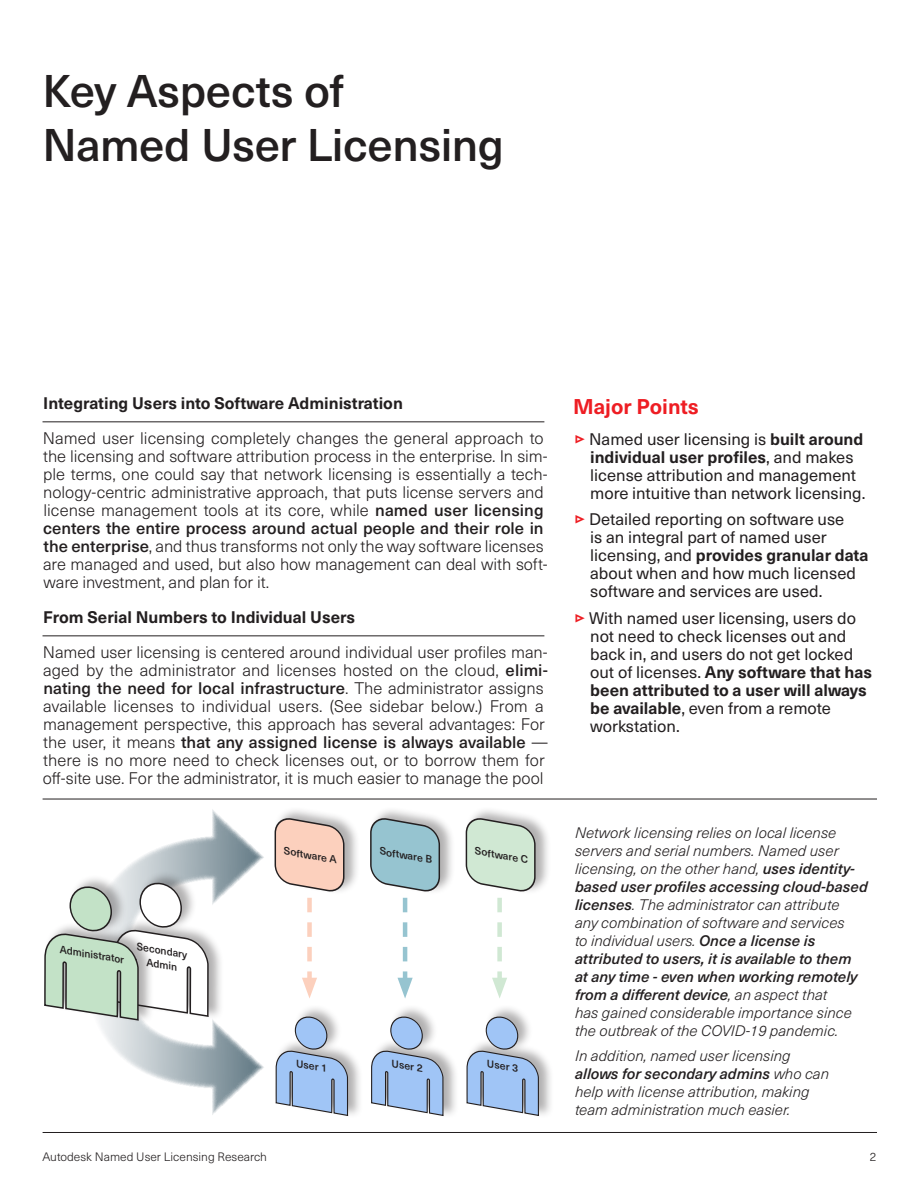
<style>
.page{position:relative;width:918px;height:1188px;background:#fff}
.page>*{position:absolute;margin:0;border:0;box-sizing:border-box;transform-origin:0 0}
.Title_Medium{font:500 45px/54px "Neue Haas Unica W1 G";letter-spacing:-.01em;color:#231f20}
.Major_Points_Title{font:700 21px "Neue Haas Unica W1 G";color:#ee1d23}
.Text_II_-_first{font:300 16.5px/18px "Neue Haas Unica W1 G";color:#231f20}
.t1{font:16.5px/18px "Neue Haas Unica W1 G";color:#231f20}
.Subtitle_rule{font:700 16.5px "Neue Haas Unica W1 G";color:#231f20}
.t2{font:italic 300 15px/18px "Neue Haas Unica W1 G";color:#231f20}
.t3{font:300 12px "Neue Haas Unica W1 G";color:#231f20}
.Table_Comment{font:italic 500 10.65px/13.6px "Neue Haas Unica W1 G";color:#231f20;text-align:center}
.Table_Comment-2{font:italic 500 10.35px "Neue Haas Unica W1 G";color:#231f20}
.s1{font-weight:500}
.s2{font-family:"Meta Black Caps Expert";color:#ee1d23}
.s3{font-weight:700}
</style>
<div class="page">
<hr style="left:43px;top:422px;width:501px;height:1px;background:#231f20">
<hr style="left:43px;top:636px;width:501px;height:1px;background:#231f20">
<svg style="left:44px;top:809px;width:220px;height:306px"></svg>
<div style="left:275px;top:1004px;width:89px;height:115px;background:#231f20;opacity:.35"></div>
<svg style="left:275px;top:1014px;width:74px;height:103px"></svg>
<div style="left:370px;top:1004px;width:89px;height:115px;background:#231f20;opacity:.35"></div>
<svg style="left:370px;top:1014px;width:74px;height:103px"></svg>
<div style="left:465px;top:1004px;width:90px;height:115px;background:#231f20;opacity:.35"></div>
<svg style="left:466px;top:1014px;width:74px;height:103px"></svg>
<div style="left:274px;top:806px;width:86px;height:89px;background:#231f20;opacity:.35"></div>
<div style="left:369px;top:806px;width:87px;height:89px;background:#231f20;opacity:.35"></div>
<div style="left:465px;top:806px;width:86px;height:89px;background:#231f20;opacity:.35"></div>
<svg style="left:274px;top:815px;width:71px;height:183px"></svg>
<svg style="left:369px;top:815px;width:72px;height:183px"></svg>
<svg style="left:465px;top:815px;width:71px;height:183px"></svg>
<hr style="left:43px;top:799px;width:834px;height:1px;background:#231f20">
<hr style="left:43px;top:1132px;width:834px;height:1px;background:#231f20">
<p class="Title_Medium" style="left:43px;top:61px;width:463px">Key Aspects of<br>Named User Licensing</p>
<p class="Subtitle_rule" style="left:43px;top:390px;width:361px">Integrating Users into Software Administration</p>
<p class="Text_II_-_first" style="left:43px;top:428px;width:506px">Named user licensing completely changes the general approach to the licensing and software attribution process in the enterprise. In sim&shy;ple terms, one could say that network licensing is essentially a tech&shy;nology-centric administrative approach, that puts license servers and license management tools at its core, while <span class="s1">named user licensing centers the entire process around actual people and their role in the enterprise</span>, and thus transforms not only the way software licenses are managed and used, but also how management can deal with soft&shy;ware investment, and plan for it.</p>
<p class="Subtitle_rule" style="left:43px;top:604px;width:313px">From Serial Numbers to Individual Users</p>
<p class="Text_II_-_first" style="left:43px;top:642px;width:507px">Named user licensing is centered around individual user profiles man&shy;aged by the administrator and licenses hosted on the cloud, <span class="s1">elimi&shy;nating the need for local infrastructure</span>. The administrator assigns available licenses to individual users. (See sidebar below.) From a management perspective, this approach has several advantages: For the user, it means <span class="s1">that any assigned license is always available</span> — there is no more need to check licenses out, or to borrow them for off-site use. For the administrator, it is much easier to manage the pool</p>
<p class="Table_Comment" style="left:62px;top:942px;width:67px;rotate:9deg">Administrator</p>
<p class="Table_Comment" style="left:139px;top:939px;width:52px;rotate:9deg">Secondary<br>Admin</p>
<p class="Table_Comment-2" style="left:286px;top:843px;width:55px;rotate:10deg">Software A</p>
<p class="Table_Comment-2" style="left:382px;top:843px;width:55px;rotate:10deg">Software B</p>
<p class="Table_Comment-2" style="left:477px;top:843px;width:55px;rotate:10deg">Software C</p>
<p class="Table_Comment-2" style="left:298px;top:1055px;width:33px;rotate:10deg">User 1</p>
<p class="Table_Comment-2" style="left:394px;top:1055px;width:33px;rotate:10deg">User 2</p>
<p class="Table_Comment-2" style="left:489px;top:1055px;width:33px;rotate:10deg">User 3</p>
<p class="Major_Points_Title" style="left:573px;top:391px;width:127px">Major Points</p>
<p class="t1" style="left:590px;top:429px;width:277px;text-indent:-15px"><span class="s2">t</span> Named user licensing is <span class="s3">built around individual user profiles</span>, and makes license attribution and management more intuitive than network licensing.</p>
<p class="t1" style="left:590px;top:510px;width:280px;text-indent:-15px"><span class="s2">t</span> Detailed reporting on software use<br>is an integral part of named user licensing, and <span class="s3">provides granular data </span>about when and how much licensed software and services are used.</p>
<p class="t1" style="left:590px;top:608px;width:283px;text-indent:-15px"><span class="s2">t</span> With named user licensing, users do not need to check licenses out and back in, and users do not get locked out of licenses. <span class="s3">Any software that has been attributed to a user will always be available</span>, even from a remote workstation.</p>
<p class="t2" style="left:575px;top:823px;width:294px">Network licensing relies on local license servers and serial numbers. Named user licensing, on the other hand, <span class="s1">uses identity&shy;based user profiles accessing cloud-based licenses</span>. The administrator can attribute<br>any combination of software and services<br>to individual users. <span class="s1">Once a license is attributed to users, it is available to them at any time - even when working remotely from a different device</span>, an aspect that<br>has gained considerable importance since the outbreak of the COVID-19 pandemic.</p>
<p class="t2" style="left:575px;top:1046px;width:256px">In addition, named user licensing <span class="s1">allows for secondary admins</span> who can help with license attribution, making team administration much easier.</p>
<p class="t3" style="left:43px;top:1148px;width:226px">Autodesk Named User Licensing Research</p>
<p class="t3" style="left:870px;top:1148px;width:8px">2</p>
</div>
